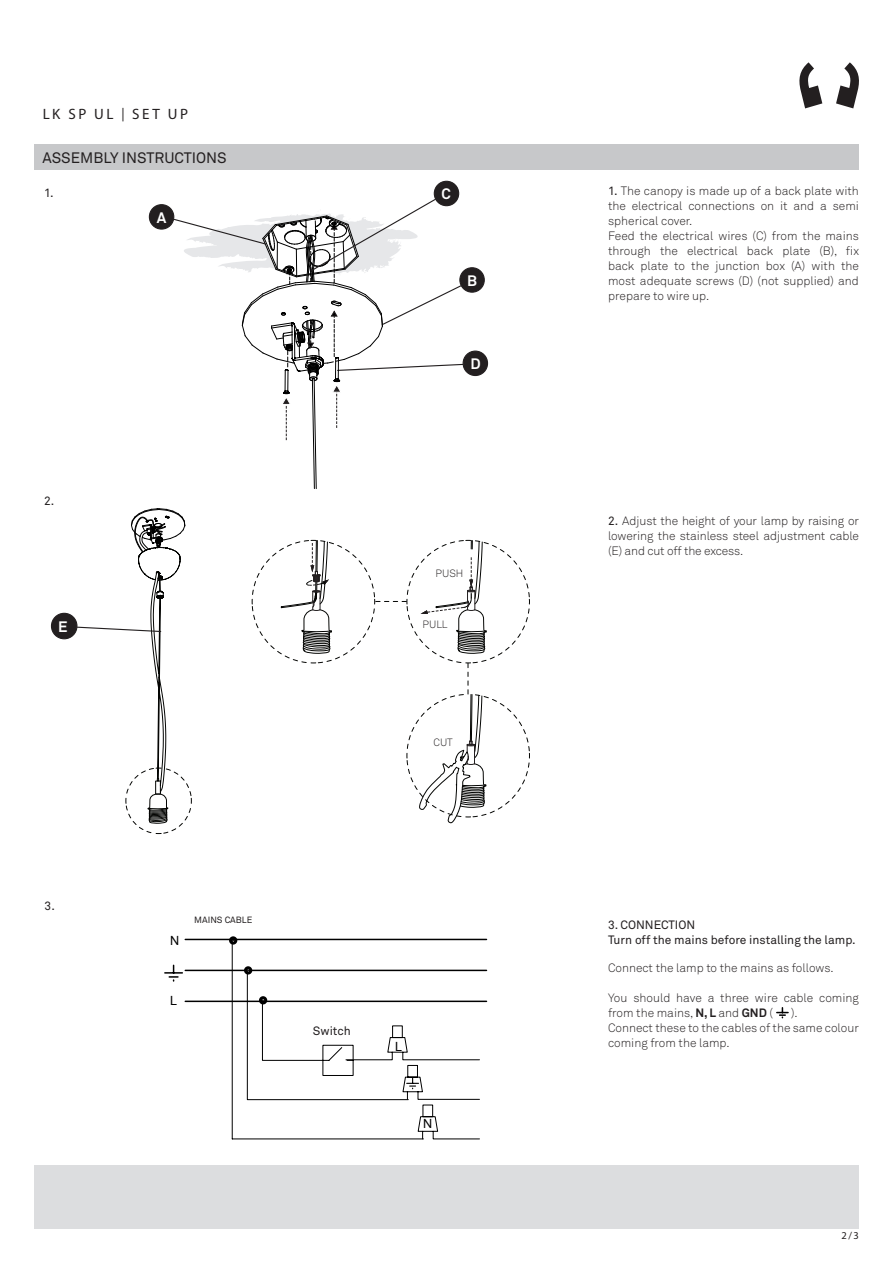
<style>
.page{position:relative;width:893px;height:1263px;background:#fff}
.page>*{position:absolute;margin:0;border:0;box-sizing:border-box;transform-origin:0 0}
.t1{font:15px "Akkurat";color:#231f20}
.t2{font:15px "Myriad Pro";letter-spacing:.17em;color:#231f20}
.t3{font:700 15px "Akkurat";color:#fff}
.t4{font:12.75px "Arial";color:#000}
.t5{font:300 12px/15px "Akkurat";color:#231f20;text-align:justify}
.t6{font:12px "Akkurat";color:#231f20}
.t7{font:300 10.5px "Akkurat";color:#231f20}
.t8{font:10.5px "Myriad Pro";color:#231f20}
.t9{font:9px "Akkurat";color:#231f20}
.s1{font-size:13.5px}
.s2{font-weight:400}
.s3{font-weight:700}
</style>
<div class="page">
<div style="left:34px;top:145px;width:825px;height:25px;background:#c7c8ca"></div>
<div style="left:34px;top:1165px;width:825px;height:64px;background:#dcdddf"></div>
<svg style="left:799px;top:62px;width:23px;height:46px"></svg>
<svg style="left:836px;top:62px;width:23px;height:46px"></svg>
<div style="left:460px;top:268px;width:24px;height:24px;background:#231f20;border-radius:50%"></div>
<div style="left:459px;top:267px;width:26px;height:26px;border:1px solid #231f20;border-radius:50%"></div>
<div style="left:463px;top:351px;width:24px;height:24px;background:#231f20;border-radius:50%"></div>
<div style="left:463px;top:351px;width:25px;height:25px;border:1px solid #231f20;border-radius:50%"></div>
<div style="left:149px;top:205px;width:25px;height:24px;background:#231f20;border-radius:50%"></div>
<div style="left:149px;top:204px;width:25px;height:26px;border:1px solid #231f20;border-radius:50%"></div>
<div style="left:434px;top:181px;width:25px;height:25px;background:#231f20;border-radius:50%"></div>
<div style="left:434px;top:181px;width:25px;height:25px;border:1px solid #231f20;border-radius:50%"></div>
<svg style="left:173px;top:198px;width:291px;height:291px"></svg>
<div style="left:51px;top:613px;width:26px;height:26px;background:#231f20;border-radius:50%"></div>
<div style="left:51px;top:613px;width:26px;height:26px;border:1px solid #231f20;border-radius:50%"></div>
<svg style="left:76px;top:508px;width:116px;height:326px"></svg>
<svg style="left:252px;top:540px;width:278px;height:284px"></svg>
<svg style="left:165px;top:965px;width:17px;height:16px"></svg>
<hr style="left:185px;top:939px;width:301px;height:1px;background:#000">
<hr style="left:185px;top:970px;width:301px;height:1px;background:#000">
<hr style="left:185px;top:1000px;width:301px;height:2px;background:#000">
<div style="left:229px;top:936px;width:8px;height:9px;border:3px solid #000;border-radius:50%"></div>
<svg style="left:231px;top:939px;width:249px;height:201px"></svg>
<svg style="left:777px;top:1008px;width:11px;height:10px"></svg>
<p class="t2" style="left:43px;top:104px;width:147px">LK SP UL <span class="s1">|</span> SET UP</p>
<p class="t1" style="left:43px;top:148px;width:186px">ASSEMBLY INSTRUCTIONS</p>
<p class="t6" style="left:44px;top:185px;width:11px">1.</p>
<p class="t3" style="left:157px;top:208px;width:11px">A</p>
<p class="t6" style="left:44px;top:493px;width:12px">2.</p>
<p class="t3" style="left:58px;top:617px;width:11px">E</p>
<p class="t3" style="left:442px;top:185px;width:11px">C</p>
<p class="t3" style="left:467px;top:271px;width:11px">B</p>
<p class="t3" style="left:470px;top:355px;width:12px">D</p>
<p class="t7" style="left:436px;top:566px;width:29px">PUSH</p>
<p class="t7" style="left:423px;top:617px;width:26px">PULL</p>
<p class="t7" style="left:433px;top:735px;width:21px">CUT</p>
<p class="t6" style="left:45px;top:898px;width:12px">3.</p>
<p class="t4" style="left:170px;top:932px;width:11px">N</p>
<p class="t9" style="left:194px;top:914px;width:60px">MAINS CABLE</p>
<p class="t4" style="left:170px;top:992px;width:9px">L</p>
<p class="t6" style="left:313px;top:1023px;width:39px">Switch</p>
<p class="t4" style="left:395px;top:1038px;width:9px">L</p>
<p class="t4" style="left:423px;top:1115px;width:11px">N</p>
<p class="t5" style="left:608px;top:183px;width:252px"><span class="s2">1.</span> The canopy is made up of a back plate with the electrical connections on it and a semi spherical cover.</p>
<p class="t5" style="left:608px;top:228px;width:252px">Feed the electrical wires (C) from the mains through the electrical back plate (B), fix back plate to the junction box (A) with the most adequate screws (D) (not supplied) and prepare to wire up.</p>
<p class="t5" style="left:608px;top:513px;width:252px"><span class="s2">2.</span> Adjust the height of your lamp by raising or lowering the stainless steel adjustment cable (E) and cut off the excess.</p>
<p class="t6" style="left:608px;top:917px;width:89px">3. CONNECTION</p>
<p class="t6" style="left:608px;top:932px;width:249px">Turn off the mains before installing the lamp.</p>
<p class="t5" style="left:608px;top:960px;width:227px">Connect the lamp to the mains as follows.</p>
<p class="t5" style="left:608px;top:990px;width:252px">You should have a three wire cable coming from the mains, <span class="s3">N, L</span> and <span class="s3">GND</span> (</p>
<p class="t5" style="left:791px;top:1005px;width:8px">).</p>
<p class="t5" style="left:608px;top:1020px;width:252px">Connect these to the cables of the same colour coming from the lamp.</p>
<p class="t8" style="left:841px;top:1229px;width:19px">2/3</p>
</div>
